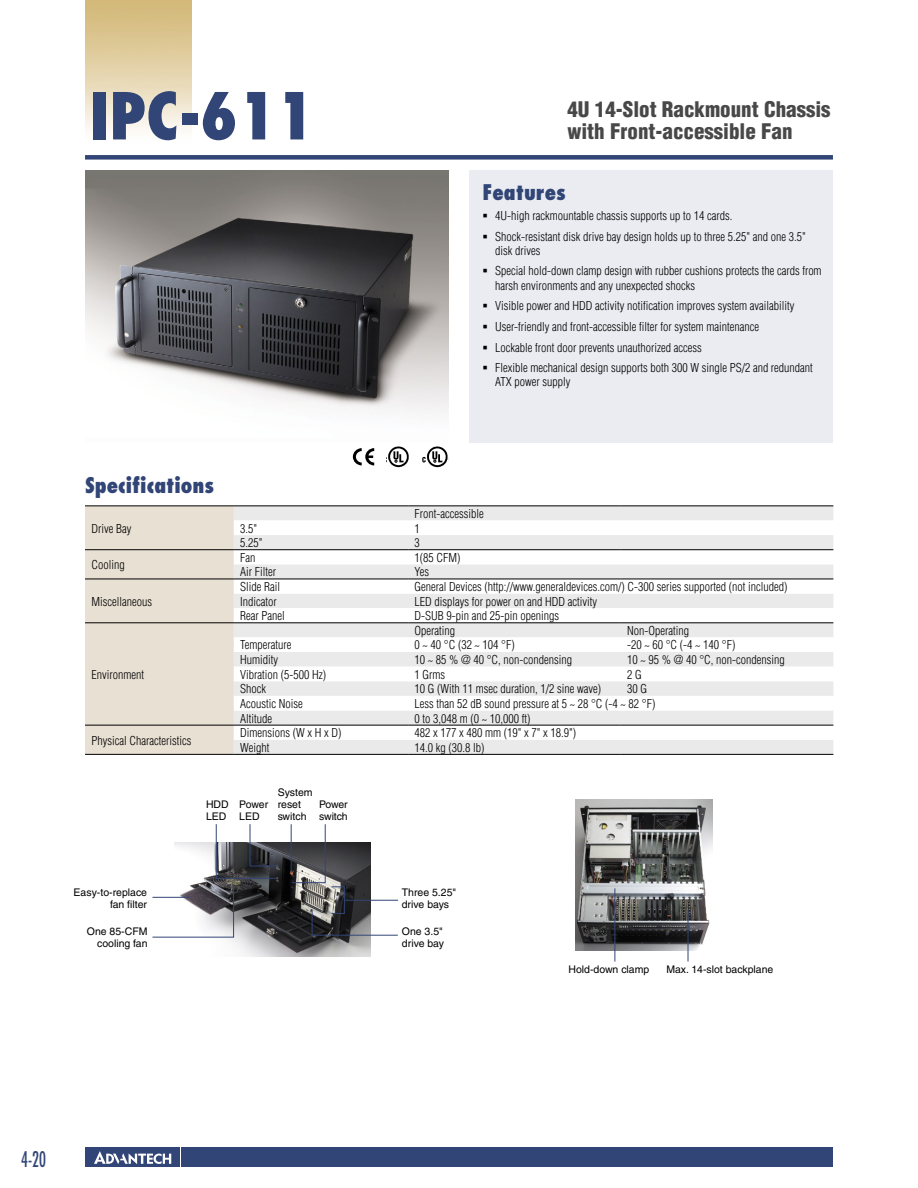
<style>
.page{position:relative;width:918px;height:1188px;background:#fff}
.page>*{position:absolute;margin:0;border:0;box-sizing:border-box;transform-origin:0 0}
.DS_Model_Name_1P{font:800 condensed 63px "Futura";color:#314576}
.DS_Headline-1P{font:900 condensed 21px/22.5px "Helvetica";color:#484848}
.DS_Paragraph_Header{font:800 condensed 21px "Futura";color:#314576}
.t1{font:condensed 21px "Futura";color:#314576;scale:.8 1}
.DS_Tab-data{font:300 condensed 12px "Helvetica";color:#000}
.DS_Feature{font:300 condensed 12px/14.2px "Helvetica";color:#000}
.DS_photo_text{font:10.5px/12px "Helvetica";color:#000}
</style>
<div class="page">
<div style="left:182px;top:1147px;width:651px;height:20px;background:#314576"></div>
<div style="left:85px;top:1147px;width:95px;height:20px;background:#314576"></div>
<svg style="left:94px;top:1151px;width:77px;height:13px"></svg>
<div style="left:85px;top:155px;width:748px;height:5px;background:#314576"></div>
<div style="left:470px;top:170px;width:363px;height:272px;background:#eaecf1"></div>
<div style="left:85px;top:506px;width:149px;height:248px;background:#e8e0d3"></div>
<svg style="left:234px;top:506px;width:599px;height:248px;background:#e5e5e5"></svg>
<svg style="left:234px;top:520px;width:599px;height:220px"></svg>
<hr style="left:85px;top:505px;width:149px;height:1px;background:#000">
<hr style="left:234px;top:505px;width:174px;height:1px;background:#000">
<hr style="left:408px;top:505px;width:213px;height:1px;background:#000">
<hr style="left:621px;top:505px;width:212px;height:1px;background:#000">
<hr style="left:85px;top:549px;width:149px;height:1px;background:#000">
<hr style="left:234px;top:549px;width:174px;height:1px;background:#000">
<hr style="left:408px;top:549px;width:213px;height:1px;background:#000">
<hr style="left:621px;top:549px;width:212px;height:1px;background:#000">
<hr style="left:85px;top:579px;width:149px;height:1px;background:#000">
<hr style="left:234px;top:579px;width:174px;height:1px;background:#000">
<hr style="left:408px;top:579px;width:213px;height:1px;background:#000">
<hr style="left:621px;top:579px;width:212px;height:1px;background:#000">
<hr style="left:85px;top:622px;width:149px;height:1px;background:#000">
<hr style="left:234px;top:622px;width:174px;height:1px;background:#000">
<hr style="left:408px;top:622px;width:213px;height:1px;background:#000">
<hr style="left:621px;top:622px;width:212px;height:1px;background:#000">
<hr style="left:85px;top:725px;width:149px;height:1px;background:#000">
<hr style="left:234px;top:725px;width:174px;height:1px;background:#000">
<hr style="left:408px;top:725px;width:213px;height:1px;background:#000">
<hr style="left:621px;top:725px;width:212px;height:1px;background:#000">
<hr style="left:85px;top:754px;width:149px;height:1px;background:#000">
<hr style="left:234px;top:754px;width:174px;height:1px;background:#000">
<hr style="left:408px;top:754px;width:213px;height:1px;background:#000">
<hr style="left:621px;top:754px;width:212px;height:1px;background:#000">
<img style="left:229px;top:842px;width:141px;height:115px">
<img style="left:575px;top:799px;width:138px;height:151px">
<hr style="left:615px;top:888px;width:1px;height:74px;background:#314576">
<hr style="left:688px;top:910px;width:1px;height:52px;background:#314576">
<div style="left:331px;top:886px;width:14px;height:28px;border:1px solid #314576"></div>
<svg style="left:291px;top:824px;width:35px;height:59px"></svg>
<svg style="left:152px;top:824px;width:126px;height:114px"></svg>
<hr style="left:345px;top:900px;width:53px;height:1px;background:#314576">
<svg style="left:311px;top:910px;width:87px;height:26px"></svg>
<img style="left:85px;top:170px;width:363px;height:241px">
<svg style="left:353px;top:448px;width:21px;height:17px"></svg>
<svg style="left:422px;top:446px;width:26px;height:21px"></svg>
<svg style="left:388px;top:446px;width:21px;height:21px"></svg>
<p class="DS_Model_Name_1P" style="left:89px;top:76px;width:227px">IPC-611</p>
<p class="DS_Headline-1P" style="left:567px;top:98px;width:265px">4U 14-Slot Rackmount Chassis with Front-accessible Fan</p>
<h2 class="DS_Paragraph_Header" style="left:482px;top:178px;width:85px">Features</h2>
<p class="DS_Feature" style="left:482px;top:208px;width:251px">▪ 4U-high rackmountable chassis supports up to 14 cards.</p>
<p class="DS_Feature" style="left:495px;top:229px;width:312px;text-indent:-13px">▪ Shock-resistant disk drive bay design holds up to three 5.25" and one 3.5" disk drives</p>
<p class="DS_Feature" style="left:495px;top:264px;width:328px;text-indent:-13px">▪ Special hold-down clamp design with rubber cushions protects the cards from harsh environments and any unexpected shocks</p>
<p class="DS_Feature" style="left:482px;top:299px;width:314px">▪ Visible power and HDD activity notification improves system availability</p>
<p class="DS_Feature" style="left:482px;top:319px;width:278px">▪ User-friendly and front-accessible filter for system maintenance</p>
<p class="DS_Feature" style="left:482px;top:340px;width:221px">▪ Lockable front door prevents unauthorized access</p>
<p class="DS_Feature" style="left:495px;top:361px;width:319px;text-indent:-13px">▪ Flexible mechanical design supports both 300 W single PS/2 and redundant<br>ATX power supply</p>
<p class="DS_Paragraph_Header" style="left:85px;top:472px;width:131px">Specifications</p>
<p class="DS_Tab-data" style="left:91px;top:521px;width:42px">Drive Bay</p>
<p class="DS_Tab-data" style="left:91px;top:558px;width:35px">Cooling</p>
<p class="DS_Tab-data" style="left:91px;top:594px;width:62px">Miscellaneous</p>
<p class="DS_Tab-data" style="left:91px;top:667px;width:54px">Environment</p>
<p class="DS_Tab-data" style="left:91px;top:733px;width:101px">Physical Characteristics</p>
<p class="DS_Tab-data" style="left:415px;top:507px;width:71px">Front-accessible</p>
<p class="DS_Tab-data" style="left:240px;top:521px;width:19px">3.5"</p>
<p class="DS_Tab-data" style="left:415px;top:521px;width:7px">1</p>
<p class="DS_Tab-data" style="left:240px;top:536px;width:24px">5.25"</p>
<p class="DS_Tab-data" style="left:415px;top:536px;width:7px">3</p>
<p class="DS_Tab-data" style="left:240px;top:550px;width:17px">Fan</p>
<p class="DS_Tab-data" style="left:415px;top:550px;width:47px">1(85 CFM)</p>
<p class="DS_Tab-data" style="left:240px;top:565px;width:37px">Air Filter</p>
<p class="DS_Tab-data" style="left:415px;top:565px;width:16px">Yes</p>
<p class="DS_Tab-data" style="left:240px;top:580px;width:41px">Slide Rail</p>
<p class="DS_Tab-data" style="left:415px;top:580px;width:374px">General Devices (http://www.generaldevices.com/) C-300 series supported (not included)</p>
<p class="DS_Tab-data" style="left:240px;top:594px;width:38px">Indicator</p>
<p class="DS_Tab-data" style="left:415px;top:594px;width:184px">LED displays for power on and HDD activity</p>
<p class="DS_Tab-data" style="left:240px;top:609px;width:46px">Rear Panel</p>
<p class="DS_Tab-data" style="left:415px;top:609px;width:146px">D-SUB 9-pin and 25-pin openings</p>
<p class="DS_Tab-data" style="left:415px;top:624px;width:42px">Operating</p>
<p class="DS_Tab-data" style="left:627px;top:624px;width:63px">Non-Operating</p>
<p class="DS_Tab-data" style="left:240px;top:638px;width:53px">Temperature</p>
<p class="DS_Tab-data" style="left:415px;top:638px;width:102px">0 ~ 40 °C (32 ~ 104 °F)</p>
<p class="DS_Tab-data" style="left:627px;top:638px;width:110px">-20 ~ 60 °C (-4 ~ 140 °F)</p>
<p class="DS_Tab-data" style="left:240px;top:653px;width:39px">Humidity</p>
<p class="DS_Tab-data" style="left:415px;top:653px;width:159px">10 ~ 85 % @ 40 °C, non-condensing</p>
<p class="DS_Tab-data" style="left:627px;top:653px;width:159px">10 ~ 95 % @ 40 °C, non-condensing</p>
<p class="DS_Tab-data" style="left:240px;top:667px;width:87px">Vibration (5-500 Hz)</p>
<p class="DS_Tab-data" style="left:415px;top:667px;width:32px">1 Grms</p>
<p class="DS_Tab-data" style="left:627px;top:667px;width:16px">2 G</p>
<p class="DS_Tab-data" style="left:240px;top:682px;width:27px">Shock</p>
<p class="DS_Tab-data" style="left:415px;top:682px;width:188px">10 G (With 11 msec duration, 1/2 sine wave)</p>
<p class="DS_Tab-data" style="left:627px;top:682px;width:21px">30 G</p>
<p class="DS_Tab-data" style="left:240px;top:697px;width:64px">Acoustic Noise</p>
<p class="DS_Tab-data" style="left:415px;top:697px;width:242px">Less than 52 dB sound pressure at 5 ~ 28 °C (-4 ~ 82 °F)</p>
<p class="DS_Tab-data" style="left:240px;top:711px;width:33px">Altitude</p>
<p class="DS_Tab-data" style="left:415px;top:711px;width:117px">0 to 3,048 m (0 ~ 10,000 ft)</p>
<p class="DS_Tab-data" style="left:240px;top:726px;width:103px">Dimensions (W x H x D)</p>
<p class="DS_Tab-data" style="left:415px;top:726px;width:163px">482 x 177 x 480 mm (19" x 7" x 18.9")</p>
<p class="DS_Tab-data" style="left:240px;top:740px;width:31px">Weight</p>
<p class="DS_Tab-data" style="left:415px;top:740px;width:71px">14.0 kg (30.8 lb)</p>
<p class="DS_photo_text" style="left:206px;top:798px;width:24px">HDD<br>LED</p>
<p class="DS_photo_text" style="left:239px;top:798px;width:30px">Power<br>LED</p>
<p class="DS_photo_text" style="left:278px;top:787px;width:37px">System reset switch</p>
<p class="DS_photo_text" style="left:319px;top:798px;width:30px">Power switch</p>
<p class="DS_photo_text" style="left:74px;top:886px;width:75px">Easy-to-replace</p>
<p class="DS_photo_text" style="left:110px;top:898px;width:39px">fan filter</p>
<p class="DS_photo_text" style="left:87px;top:925px;width:62px">One 85-CFM</p>
<p class="DS_photo_text" style="left:97px;top:937px;width:52px">cooling fan</p>
<p class="DS_photo_text" style="left:402px;top:886px;width:56px">Three 5.25" drive bays</p>
<p class="DS_photo_text" style="left:402px;top:925px;width:44px">One 3.5" drive bay</p>
<p class="DS_photo_text" style="left:568px;top:963px;width:82px">Hold-down clamp</p>
<p class="DS_photo_text" style="left:666px;top:963px;width:109px">Max. 14-slot backplane</p>
<h2 class="t1" style="left:21px;top:1146px;width:32px">4-20</h2>
</div>
